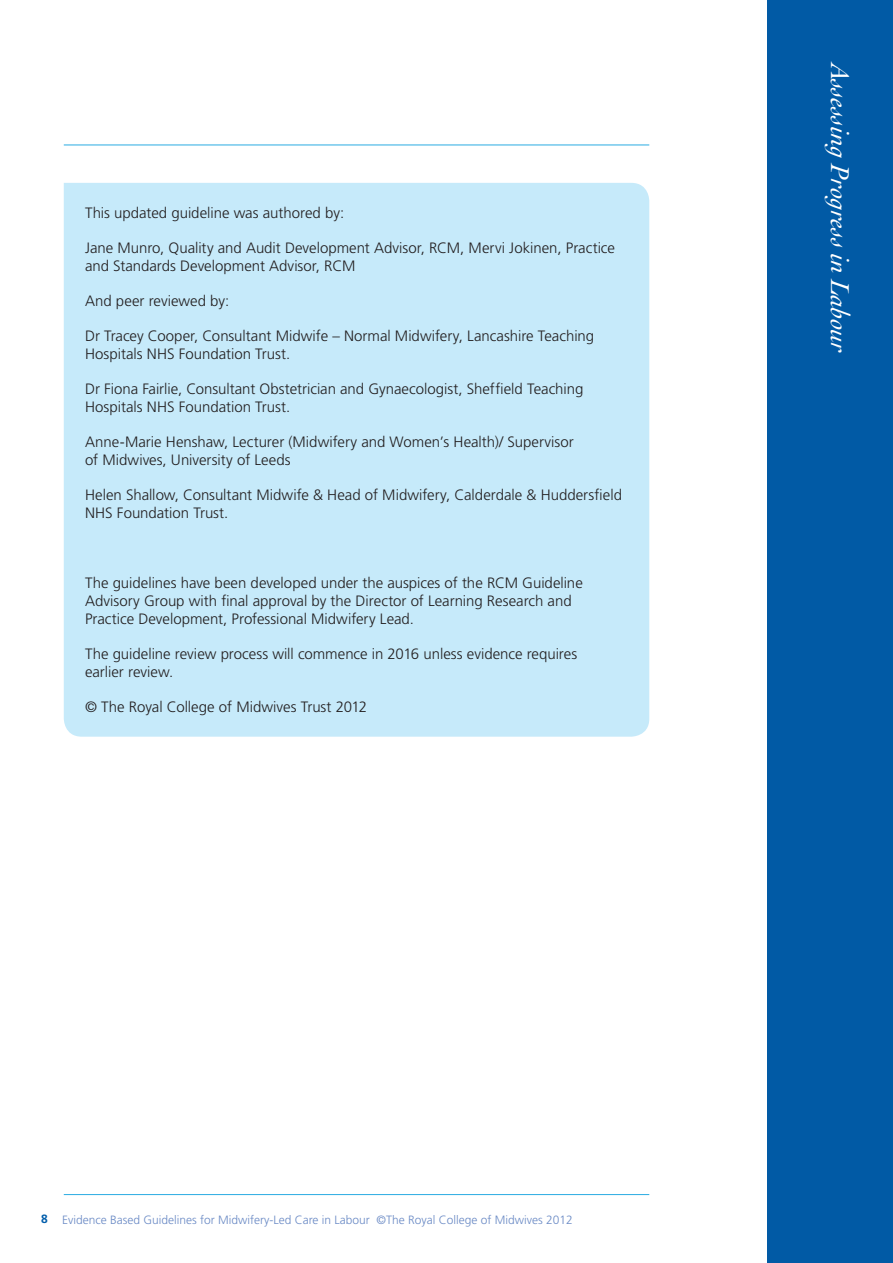
<style>
.page{position:relative;width:893px;height:1263px;background:#fff}
.page>*{position:absolute;margin:0;border:0;box-sizing:border-box;transform-origin:0 0}
.t1{font:italic 27px "Cochin";color:#fff}
.t2{font:300 15px/18px "Frutiger";color:#231f20}
.t3{font:300 12px "Frutiger";color:#6a8ac5}
.s1{font-weight:700;color:#015dab}
</style>
<div class="page">
<hr style="left:64px;top:145px;width:585px;height:1px;background:#29abe2">
<hr style="left:64px;top:1194px;width:585px;height:1px;background:#29abe2">
<div style="left:768px;top:0;width:125px;height:1263px;background:#015aa5"></div>
<div style="left:64px;top:183px;width:585px;height:554px;background:#c6eafa"></div>
<p class="t2" style="left:85px;top:204px;width:261px">This updated guideline was authored by:</p>
<p class="t2" style="left:85px;top:239px;width:531px">Jane Munro, Quality and Audit Development Advisor, RCM, Mervi Jokinen, Practice and Standards Development Advisor, RCM</p>
<p class="t2" style="left:85px;top:292px;width:146px">And peer reviewed by:</p>
<p class="t2" style="left:85px;top:327px;width:511px">Dr Tracey Cooper, Consultant Midwife – Normal Midwifery, Lancashire Teaching<br>Hospitals NHS Foundation Trust.</p>
<p class="t2" style="left:85px;top:380px;width:500px">Dr Fiona Fairlie, Consultant Obstetrician and Gynaecologist, Sheffield Teaching<br>Hospitals NHS Foundation Trust.</p>
<p class="t2" style="left:85px;top:433px;width:490px">Anne-Marie Henshaw, Lecturer (Midwifery and Women’s Health)/ Supervisor of Midwives, University of Leeds</p>
<p class="t2" style="left:85px;top:486px;width:538px">Helen Shallow, Consultant Midwife &amp; Head of Midwifery, Calderdale &amp; Huddersfield<br>NHS Foundation Trust.</p>
<p class="t2" style="left:85px;top:574px;width:499px">The guidelines have been developed under the auspices of the RCM Guideline<br>Advisory Group with final approval by the Director of Learning Research and<br>Practice Development, Professional Midwifery Lead.</p>
<p class="t2" style="left:85px;top:645px;width:494px">The guideline review process will commence in 2016 unless evidence requires earlier review.</p>
<p class="t2" style="left:85px;top:698px;width:284px">© The Royal College of Midwives Trust 2012</p>
<p class="t3" style="left:41px;top:1212px;width:533px"><span class="s1">8</span> Evidence Based Guidelines for Midwifery-Led Care in Labour ©The Royal College of Midwives 2012</p>
<h1 class="t1" style="left:855px;top:64px;width:291px;rotate:90deg">Assessing Progress in Labour</h1>
</div>
